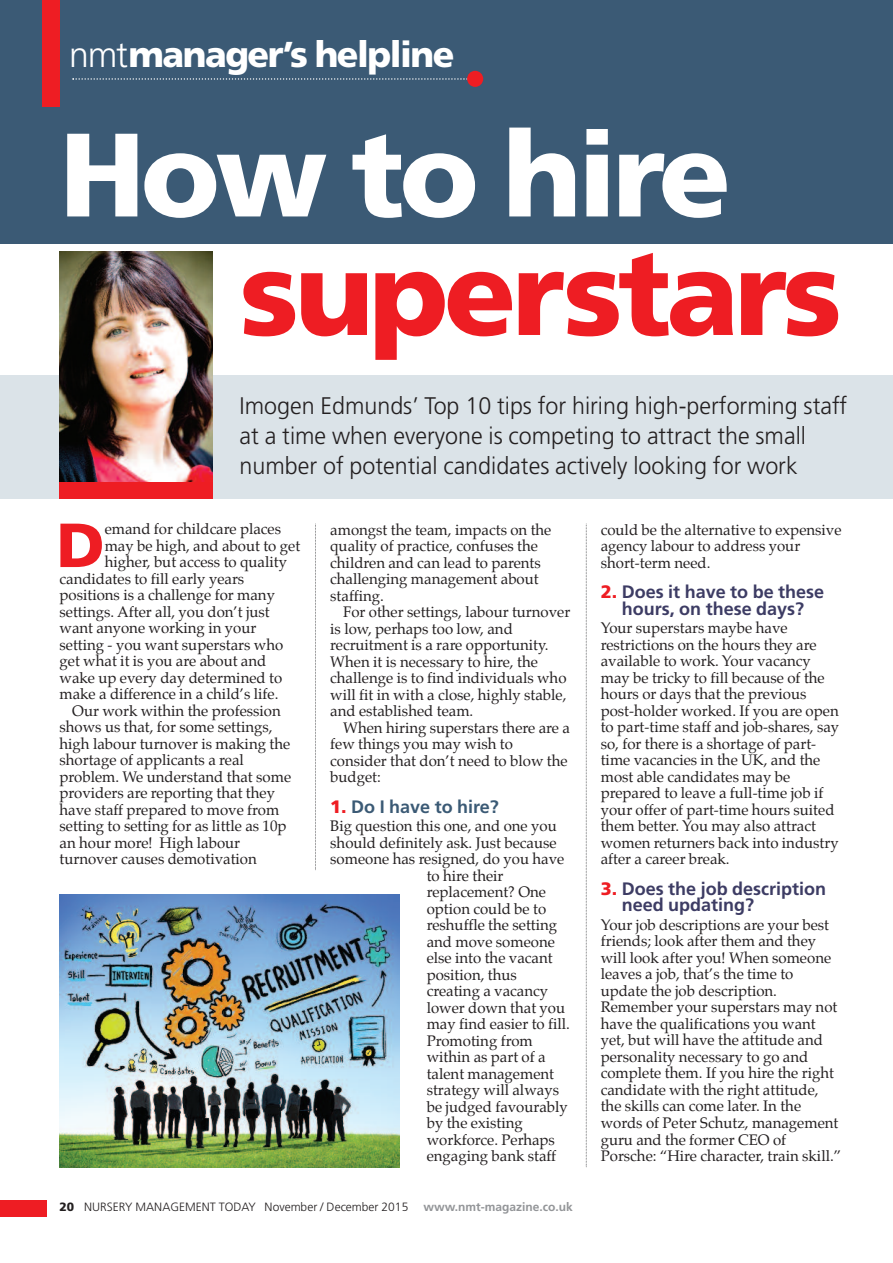
<style>
.page{position:relative;width:893px;height:1263px;background:#fff}
.page>*{position:absolute;margin:0;border:0;box-sizing:border-box;transform-origin:0 0}
.t1{font:900 118.5px "Frutiger";letter-spacing:-.035em;color:#ee1d23}
.t2{font:900 118.5px "Frutiger";letter-spacing:-.035em;color:#fff}
.t3{font:900 62.1px "Frutiger";color:#ee1d23}
.t4{font:900 36px "Frutiger";letter-spacing:-.045em;color:#fff}
.t5{font:300 24px/30px "Frutiger";color:#231f20}
.t6{font:700 18px/16.5px "Frutiger";color:#3d3c64;text-align:center}
.t7{font:700 18px "Frutiger";color:#3b5a75}
.t8{font:15px/16.5px "Palatino";color:#231f20}
.t9{font:300 12px "Frutiger";color:#231f20}
.s1{font-weight:300}
.s2{font-weight:900;color:#ee1d23}
.s3{font-weight:900}
.s4{font-weight:700;color:#939598}
</style>
<div class="page">
<div style="left:0;top:0;width:893px;height:243px;background:#3b5a75"></div>
<div style="left:0;top:1200px;width:47px;height:17px;background:#ee1d23"></div>
<div style="left:43px;top:0;width:17px;height:106px;background:#ee1d23"></div>
<svg style="left:73px;top:78px;width:394px;height:2px"></svg>
<div style="left:467px;top:71px;width:16px;height:16px;background:#ee1d23;border-radius:50%"></div>
<div style="left:0;top:375px;width:893px;height:124px;background:#dbe3e8"></div>
<svg style="left:315px;top:524px;width:1px;height:346px"></svg>
<svg style="left:586px;top:524px;width:1px;height:643px"></svg>
<img style="left:60px;top:251px;width:153px;height:231px">
<div style="left:60px;top:482px;width:153px;height:17px;background:#ee1d23"></div>
<img style="left:60px;top:895px;width:340px;height:272px">
<h3 class="t4" style="left:69px;top:40px;width:387px"><span class="s1">nmt</span>manager’s helpline</h3>
<h1 class="t2" style="left:60px;top:128px;width:673px">How to hire</h1>
<h1 class="t1" style="left:240px;top:246px;width:604px">superstars</h1>
<h3 class="t5" style="left:240px;top:393px;width:609px">Imogen Edmunds’ Top 10 tips for hiring high-performing staff at a time when everyone is competing to attract the small number of potential candidates actively looking for work</h3>
<h2 class="t3" style="left:56px;top:520px;width:50px">D</h2>
<p class="t8" style="left:105px;top:522px;width:178px">emand for childcare places</p>
<p class="t8" style="left:105px;top:538px;width:197px">may be high, and about to get</p>
<p class="t8" style="left:105px;top:555px;width:184px">higher, but access to quality</p>
<p class="t8" style="left:60px;top:571px;width:186px">candidates to fill early years</p>
<p class="t8" style="left:60px;top:588px;width:217px">positions is a challenge for many</p>
<p class="t8" style="left:60px;top:604px;width:212px">settings. After all, you don’t just</p>
<p class="t8" style="left:60px;top:621px;width:198px">want anyone working in your</p>
<p class="t8" style="left:60px;top:637px;width:225px">setting - you want superstars who</p>
<p class="t8" style="left:60px;top:654px;width:208px">get what it is you are about and</p>
<p class="t8" style="left:60px;top:670px;width:224px">wake up every day determined to</p>
<p class="t8" style="left:60px;top:687px;width:220px">make a difference in a child’s life.</p>
<p class="t8" style="left:72px;top:703px;width:210px">Our work within the profession</p>
<p class="t8" style="left:60px;top:720px;width:215px">shows us that, for some settings,</p>
<p class="t8" style="left:60px;top:736px;width:232px">high labour turnover is making the</p>
<p class="t8" style="left:60px;top:753px;width:186px">shortage of applicants a real</p>
<p class="t8" style="left:60px;top:769px;width:233px">problem. We understand that some</p>
<p class="t8" style="left:60px;top:786px;width:217px">providers are reporting that they</p>
<p class="t8" style="left:60px;top:802px;width:221px">have staff prepared to move from</p>
<p class="t8" style="left:60px;top:819px;width:229px">setting to setting for as little as 10p</p>
<p class="t8" style="left:60px;top:835px;width:182px">an hour more! High labour</p>
<p class="t8" style="left:60px;top:852px;width:199px">turnover causes demotivation</p>
<p class="t8" style="left:330px;top:522px;width:223px">amongst the team, impacts on the quality of practice, confuses the children and can lead to parents challenging management about staffing.</p>
<p class="t8" style="left:330px;top:605px;width:242px;text-indent:13px">For other settings, labour turnover is low, perhaps too low, and recruitment is a rare opportunity.<br>When it is necessary to hire, the challenge is to find individuals who will fit in with a close, highly stable, and established team.</p>
<p class="t8" style="left:330px;top:720px;width:241px;text-indent:13px">When hiring superstars there are a few things you may wish to consider that don’t need to blow the budget:</p>
<p class="t7" style="left:330px;top:799px;width:170px"><span class="s2">1.</span> Do I have to hire?</p>
<p class="t8" style="left:330px;top:819px;width:228px">Big question this one, and one you</p>
<p class="t8" style="left:330px;top:835px;width:228px">should definitely ask. Just because</p>
<p class="t8" style="left:330px;top:852px;width:236px">someone has resigned, do you have</p>
<p class="t8" style="left:427px;top:868px;width:78px">to hire their</p>
<p class="t8" style="left:427px;top:885px;width:121px">replacement? One</p>
<p class="t8" style="left:427px;top:901px;width:121px">option could be to</p>
<p class="t8" style="left:427px;top:918px;width:132px">reshuffle the setting</p>
<p class="t8" style="left:427px;top:934px;width:130px">and move someone</p>
<p class="t8" style="left:427px;top:951px;width:127px">else into the vacant</p>
<p class="t8" style="left:427px;top:967px;width:92px">position, thus</p>
<p class="t8" style="left:427px;top:984px;width:123px">creating a vacancy</p>
<p class="t8" style="left:427px;top:1000px;width:140px">lower down that you</p>
<p class="t8" style="left:427px;top:1017px;width:145px">may find easier to fill.</p>
<p class="t8" style="left:427px;top:1033px;width:108px">Promoting from</p>
<p class="t8" style="left:427px;top:1050px;width:120px">within as part of a</p>
<p class="t8" style="left:427px;top:1066px;width:129px">talent management</p>
<p class="t8" style="left:427px;top:1083px;width:134px">strategy will always</p>
<p class="t8" style="left:427px;top:1099px;width:143px">be judged favourably</p>
<p class="t8" style="left:427px;top:1116px;width:98px">by the existing</p>
<p class="t8" style="left:427px;top:1132px;width:130px">workforce. Perhaps</p>
<p class="t8" style="left:427px;top:1149px;width:131px">engaging bank staff</p>
<p class="t9" style="left:60px;top:1202px;width:515px"><span class="s3">20</span> NURSERY MANAGEMENT TODAY November / December 2015 <span class="s4">www.nmt-magazine.co.uk</span></p>
<p class="t8" style="left:601px;top:522px;width:242px">could be the alternative to expensive agency labour to address your short-term need.</p>
<p class="t6" style="left:601px;top:585px;width:225px"><span class="s2">2.</span> Does it have to be these hours, on these days?</p>
<p class="t8" style="left:601px;top:621px;width:240px">Your superstars maybe have restrictions on the hours they are available to work. Your vacancy may be tricky to fill because of the hours or days that the previous post-holder worked. If you are open to part-time staff and job-shares, say so, for there is a shortage of part&shy;time vacancies in the UK, and the most able candidates may be prepared to leave a full-time job if your offer of part-time hours suited them better. You may also attract women returners back into industry after a career break.</p>
<p class="t6" style="left:622px;top:882px;width:206px;text-align:left;text-indent:-21px"><span class="s2">3.</span> Does the job description need updating?</p>
<p class="t8" style="left:601px;top:918px;width:242px">Your job descriptions are your best friends; look after them and they will look after you! When someone leaves a job, that’s the time to update the job description.<br>Remember your superstars may not have the qualifications you want yet, but will have the attitude and personality necessary to go and complete them. If you hire the right candidate with the right attitude, the skills can come later. In the words of Peter Schutz, management guru and the former CEO of Porsche: “Hire character, train skill.”</p>
</div>
